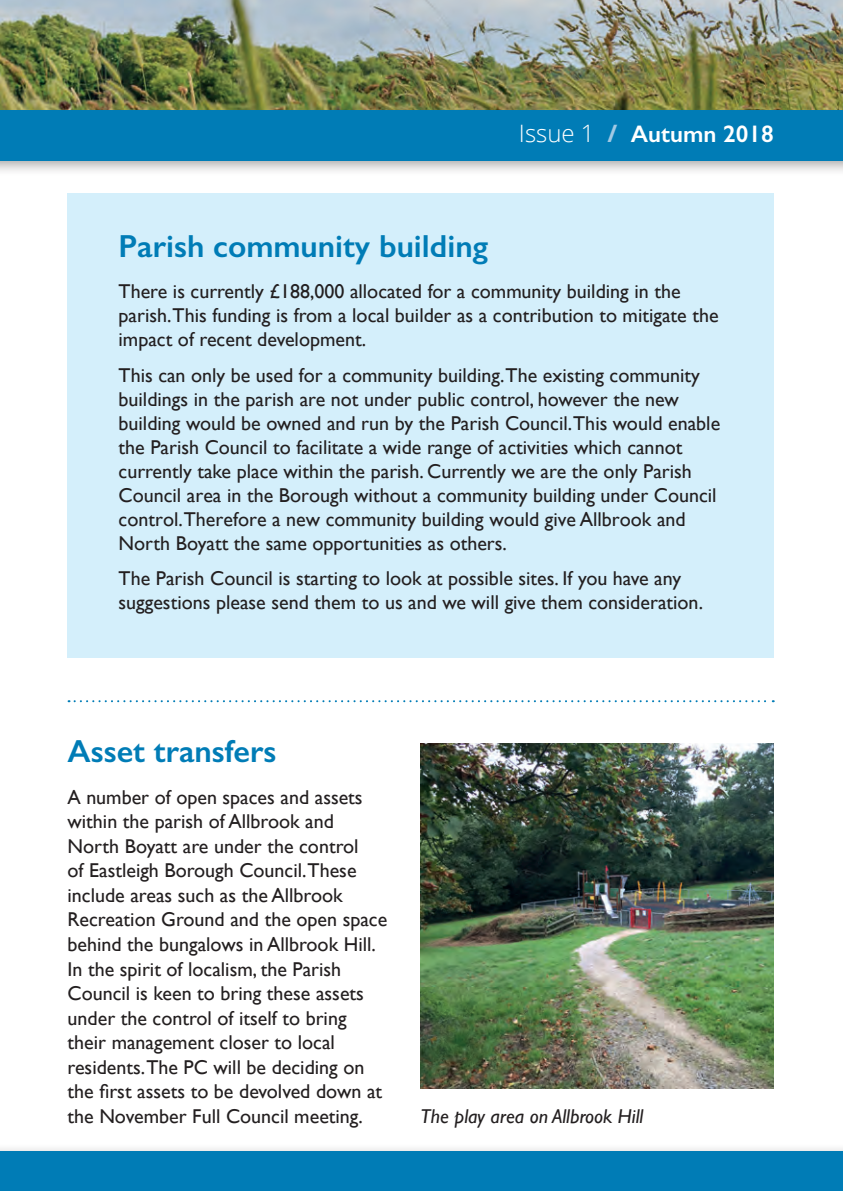
<style>
.page{position:relative;width:843px;height:1191px;background:#fff}
.page>*{position:absolute;margin:0;border:0;box-sizing:border-box;transform-origin:0 0}
.t1{font:600 32px "Gill Sans";color:#007cb6}
.t2{font:600 24px "Gill Sans";color:#fff}
.t3{font:20px/24.6px "Gill Sans";color:#231f20}
.t4{font:italic 20px "Gill Sans";color:#231f20}
.s1{font-family:"Open Sans";font-weight:300}
.s2{font-family:"Open Sans";font-weight:700;color:#a1c9e4}
</style>
<div class="page">
<div style="left:68px;top:193px;width:705px;height:465px;background:#d4effb"></div>
<div style="left:0;top:1143px;width:843px;height:48px;background:#f7f7f7"></div>
<div style="left:0;top:1151px;width:843px;height:40px;background:#007cb6"></div>
<svg style="left:69px;top:700px;width:704px;height:2px"></svg>
<div style="left:0;top:102px;width:843px;height:74px;background:#231f20;opacity:.4"></div>
<div style="left:0;top:110px;width:843px;height:50px;background:#007cb6"></div>
<img style="left:420px;top:743px;width:353px;height:346px">
<img style="left:0;top:0;width:843px;height:110px">
<p class="t2" style="left:519px;top:119px;width:256px"><span class="s1">Issue 1</span> <span class="s2">/</span> Autumn 2018</p>
<h1 class="t1" style="left:119px;top:227px;width:371px">Parish community building</h1>
<p class="t3" style="left:119px;top:279px;width:601px;line-height:24px">There is currently £188,000 allocated for a community building in the parish. This funding is from a local builder as a contribution to mitigate the impact of recent development.</p>
<p class="t3" style="left:119px;top:363px;width:603px;line-height:24px">This can only be used for a community building. The existing community buildings in the parish are not under public control, however the new building would be owned and run by the Parish Council. This would enable the Parish Council to facilitate a wide range of activities which cannot currently take place within the parish. Currently we are the only Parish Council area in the Borough without a community building under Council control. Therefore a new community building would give Allbrook and North Boyatt the same opportunities as others.</p>
<p class="t3" style="left:119px;top:566px;width:586px;line-height:24px">The Parish Council is starting to look at possible sites. If you have any suggestions please send them to us and we will give them consideration.</p>
<h1 class="t1" style="left:68px;top:732px;width:210px">Asset transfers</h1>
<p class="t3" style="left:68px;top:784px;width:321px">A number of open spaces and assets within the parish of Allbrook and North Boyatt are under the control<br>of Eastleigh Borough Council.These include areas such as the Allbrook Recreation Ground and the open space behind the bungalows in Allbrook Hill.<br>In the spirit of localism, the Parish Council is keen to bring these assets under the control of itself to bring their management closer to local residents.The PC will be deciding on the first assets to be devolved down at the November Full Council meeting.</p>
<p class="t4" style="left:420px;top:1105px;width:224px">The play area on Allbrook Hill</p>
</div>
